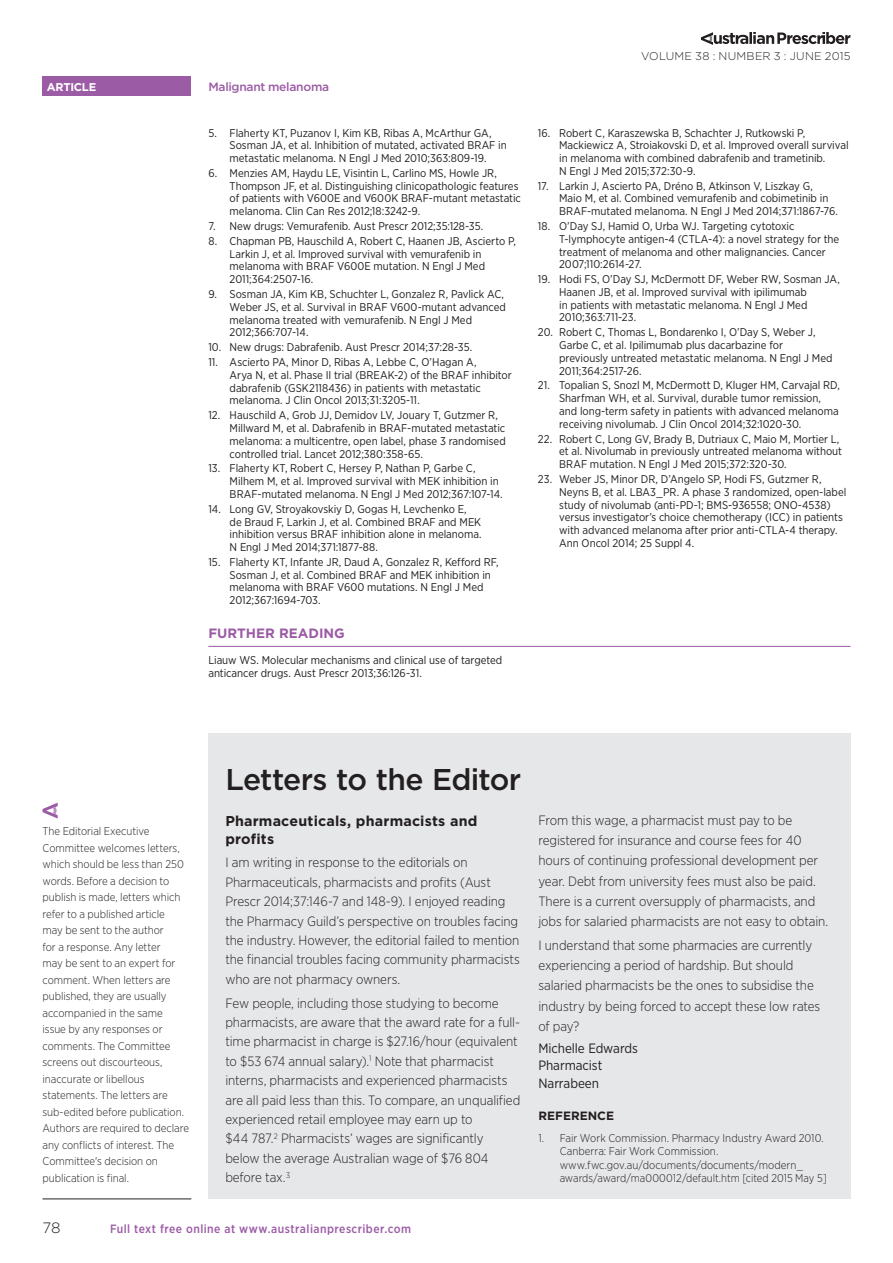
<style>
.page{position:relative;width:893px;height:1263px;background:#fff}
.page>*{position:absolute;margin:0;border:0;box-sizing:border-box;transform-origin:0 0}
.Letters_Header{font:500 30px "Gotham";letter-spacing:-.025em;color:#231f20}
.Page_number{font:300 15px "Gotham";color:#231f20}
.Letters_Title{font:700 14.25px/18px "Gotham";letter-spacing:.015em;color:#231f20}
.Letters_Text{font:300 13.5px/19.4px "Gotham Narrow";letter-spacing:-.005em;color:#231f20}
.Letters_Sign_Off_Det{font:13.5px/17.1px "Gotham Narrow";letter-spacing:-.005em;color:#231f20}
.Letters_Sign_Off_Nam{font:13.5px "Gotham Narrow";letter-spacing:-.01em;color:#231f20}
.References_Header{font:700 13.5px "Gotham";color:#9b5ba5}
.URL{font:500 12px "Gotham Narrow";letter-spacing:.035em;color:#9b5ba5}
.Series_Turnover_Head{font:500 12px "Gotham";letter-spacing:-.02em;color:#9b5ba5}
.Letters_References_H{font:700 12px "Gotham";color:#231f20}
.References_Text{font:11.25px/12.8px "Gotham Narrow";letter-spacing:-.005em;color:#231f20}
.Letters_Intro{font:300 11.25px/16.5px "Gotham Narrow";letter-spacing:-.005em;color:#231f20}
.Letters_References_T{font:300 11.25px/13.4px "Gotham Narrow";color:#231f20}
.Further_Reading{font:11.25px/12.8px "Gotham Narrow";letter-spacing:-.005em;color:#231f20}
.t1{font:300 11.25px "Gotham";letter-spacing:.025em;color:#231f20}
.t2{font:700 11.25px "Gotham";letter-spacing:-.02em;color:#fff}
</style>
<div class="page">
<div style="left:43px;top:77px;width:148px;height:19px;background:#9b5ba5"></div>
<svg style="left:701px;top:32px;width:149px;height:13px"></svg>
<div style="left:208px;top:733px;width:642px;height:466px;background:#e6e7e9"></div>
<hr style="left:43px;top:1198px;width:148px;height:1px;background:#231f20">
<svg style="left:43px;top:803px;width:15px;height:15px"></svg>
<hr style="left:208px;top:646px;width:642px;height:1px;background:#9b5ba5">
<p class="t2" style="left:47px;top:79px;width:51px">ARTICLE</p>
<p class="Series_Turnover_Head" style="left:208px;top:79px;width:122px">Malignant melanoma</p>
<p class="References_Text" style="left:230px;top:126px;width:279px;text-indent:-21px">5. Flaherty KT, Puzanov I, Kim KB, Ribas A, McArthur GA,<br>Sosman JA, et al. Inhibition of mutated, activated BRAF in metastatic melanoma. N Engl J Med 2010;363:809-19.</p>
<p class="References_Text" style="left:230px;top:166px;width:293px;text-indent:-21px">6. Menzies AM, Haydu LE, Visintin L, Carlino MS, Howle JR, Thompson JF, et al. Distinguishing clinicopathologic features of patients with V600E and V600K BRAF-mutant metastatic melanoma. Clin Can Res 2012;18:3242-9.</p>
<p class="References_Text" style="left:208px;top:220px;width:276px">7. New drugs: Vemurafenib. Aust Prescr 2012;35:128-35.</p>
<p class="References_Text" style="left:230px;top:234px;width:288px;text-indent:-21px">8. Chapman PB, Hauschild A, Robert C, Haanen JB, Ascierto P, Larkin J, et al. Improved survival with vemurafenib in melanoma with BRAF V600E mutation. N Engl J Med 2011;364:2507-16.</p>
<p class="References_Text" style="left:230px;top:288px;width:278px;text-indent:-21px">9. Sosman JA, Kim KB, Schuchter L, Gonzalez R, Pavlick AC, Weber JS, et al. Survival in BRAF V600-mutant advanced melanoma treated with vemurafenib. N Engl J Med 2012;366:707-14.</p>
<p class="References_Text" style="left:208px;top:341px;width:265px">10. New drugs: Dabrafenib. Aust Prescr 2014;37:28-35.</p>
<p class="References_Text" style="left:230px;top:356px;width:284px;text-indent:-21px">11. Ascierto PA, Minor D, Ribas A, Lebbe C, O’Hagan A,<br>Arya N, et al. Phase II trial (BREAK-2) of the BRAF inhibitor dabrafenib (GSK2118436) in patients with metastatic melanoma. J Clin Oncol 2013;31:3205-11.</p>
<p class="References_Text" style="left:230px;top:409px;width:278px;text-indent:-21px">12. Hauschild A, Grob JJ, Demidov LV, Jouary T, Gutzmer R, Millward M, et al. Dabrafenib in BRAF-mutated metastatic melanoma: a multicentre, open label, phase 3 randomised controlled trial. Lancet 2012;380:358-65.</p>
<p class="References_Text" style="left:230px;top:462px;width:275px;text-indent:-21px">13. Flaherty KT, Robert C, Hersey P, Nathan P, Garbe C,<br>Milhem M, et al. Improved survival with MEK inhibition in<br>BRAF-mutated melanoma. N Engl J Med 2012;367:107-14.</p>
<p class="References_Text" style="left:230px;top:502px;width:254px;text-indent:-21px">14. Long GV, Stroyakovskiy D, Gogas H, Levchenko E,<br>de Braud F, Larkin J, et al. Combined BRAF and MEK inhibition versus BRAF inhibition alone in melanoma.<br>N Engl J Med 2014;371:1877-88.</p>
<p class="References_Text" style="left:230px;top:555px;width:270px;text-indent:-21px">15. Flaherty KT, Infante JR, Daud A, Gonzalez R, Kefford RF, Sosman J, et al. Combined BRAF and MEK inhibition in melanoma with BRAF V600 mutations. N Engl J Med 2012;367:1694-703.</p>
<p class="References_Header" style="left:208px;top:624px;width:138px">FURTHER READING</p>
<p class="Further_Reading" style="left:208px;top:653px;width:295px">Liauw WS. Molecular mechanisms and clinical use of targeted anticancer drugs. Aust Prescr 2013;36:126-31.</p>
<p class="t1" style="left:641px;top:48px;width:211px">VOLUME 38 : NUMBER 3 : JUNE 2015</p>
<p class="References_Text" style="left:559px;top:126px;width:291px;text-indent:-21px">16. Robert C, Karaszewska B, Schachter J, Rutkowski P, Mackiewicz A, Stroiakovski D, et al. Improved overall survival in melanoma with combined dabrafenib and trametinib.<br>N Engl J Med 2015;372:30-9.</p>
<p class="References_Text" style="left:559px;top:179px;width:280px;text-indent:-21px">17. Larkin J, Ascierto PA, Dréno B, Atkinson V, Liszkay G,<br>Maio M, et al. Combined vemurafenib and cobimetinib in<br>BRAF-mutated melanoma. N Engl J Med 2014;371:1867-76.</p>
<p class="References_Text" style="left:559px;top:220px;width:282px;text-indent:-21px">18. O’Day SJ, Hamid O, Urba WJ. Targeting cytotoxic T-lymphocyte antigen-4 (CTLA-4): a novel strategy for the treatment of melanoma and other malignancies. Cancer 2007;110:2614-27.</p>
<p class="References_Text" style="left:559px;top:273px;width:282px;text-indent:-21px">19. Hodi FS, O’Day SJ, McDermott DF, Weber RW, Sosman JA, Haanen JB, et al. Improved survival with ipilimumab<br>in patients with metastatic melanoma. N Engl J Med 2010;363:711-23.</p>
<p class="References_Text" style="left:559px;top:326px;width:275px;text-indent:-21px">20. Robert C, Thomas L, Bondarenko I, O’Day S, Weber J, Garbe C, et al. Ipilimumab plus dacarbazine for previously untreated metastatic melanoma. N Engl J Med 2011;364:2517-26.</p>
<p class="References_Text" style="left:559px;top:379px;width:282px;text-indent:-21px">21. Topalian S, Snozl M, McDermott D, Kluger HM, Carvajal RD, Sharfman WH, et al. Survival, durable tumor remission, and long-term safety in patients with advanced melanoma receiving nivolumab. J Clin Oncol 2014;32:1020-30.</p>
<p class="References_Text" style="left:559px;top:432px;width:284px;text-indent:-21px">22. Robert C, Long GV, Brady B, Dutriaux C, Maio M, Mortier L, et al. Nivolumab in previously untreated melanoma without<br>BRAF mutation. N Engl J Med 2015;372:320-30.</p>
<p class="References_Text" style="left:559px;top:472px;width:289px;text-indent:-21px">23. Weber JS, Minor DR, D’Angelo SP, Hodi FS, Gutzmer R, Neyns B, et al. LBA3_PR. A phase 3 randomized, open-label study of nivolumab (anti-PD-1; BMS-936558; ONO-4538) versus investigator’s choice chemotherapy (ICC) in patients with advanced melanoma after prior anti-CTLA-4 therapy.<br>Ann Oncol 2014; 25 Suppl 4.</p>
<p class="Letters_Intro" style="left:43px;top:822px;width:148px">The Editorial Executive<br>Committee welcomes letters, which should be less than 250 words. Before a decision to publish is made, letters which refer to a published article<br>may be sent to the author<br>for a response. Any letter<br>may be sent to an expert for comment. When letters are published, they are usually accompanied in the same<br>issue by any responses or comments. The Committee screens out discourteous, inaccurate or libellous statements. The letters are sub-edited before publication.<br>Authors are required to declare any conflicts of interest. The<br>Committee's decision on publication is final.</p>
<p class="Letters_Header" style="left:225px;top:760px;width:297px">Letters to the Editor</p>
<p class="Letters_Title" style="left:225px;top:812px;width:254px">Pharmaceuticals, pharmacists and profits</p>
<p class="Letters_Text" style="left:225px;top:853px;width:296px">I am writing in response to the editorials on Pharmaceuticals, pharmacists and profits (Aust Prescr 2014;37:146-7 and 148-9). I enjoyed reading the Pharmacy Guild’s perspective on troubles facing the industry. However, the editorial failed to mention the financial troubles facing community pharmacists who are not pharmacy owners.</p>
<p class="Letters_Text" style="left:225px;top:993px;width:297px">Few people, including those studying to become pharmacists, are aware that the award rate for a full&shy;time pharmacist in charge is $27.16/hour (equivalent to $53 674 annual salary).<sup>1</sup> Note that pharmacist interns, pharmacists and experienced pharmacists are all paid less than this. To compare, an unqualified experienced retail employee may earn up to<br>$44 787.<sup>2</sup> Pharmacists’ wages are significantly below the average Australian wage of $76 804 before tax.<sup>3</sup></p>
<p class="Page_number" style="left:43px;top:1218px;width:20px">78</p>
<p class="URL" style="left:110px;top:1221px;width:302px">Full text free online at www.australianprescriber.com</p>
<p class="Letters_Text" style="left:538px;top:810px;width:291px;line-height:20.1px">From this wage, a pharmacist must pay to be registered for insurance and course fees for 40 hours of continuing professional development per year. Debt from university fees must also be paid.<br>There is a current oversupply of pharmacists, and jobs for salaried pharmacists are not easy to obtain.</p>
<p class="Letters_Text" style="left:538px;top:935px;width:283px;line-height:20.1px">I understand that some pharmacies are currently experiencing a period of hardship. But should salaried pharmacists be the ones to subsidise the industry by being forced to accept these low rates of pay?</p>
<p class="Letters_Sign_Off_Nam" style="left:538px;top:1040px;width:101px">Michelle Edwards</p>
<p class="Letters_Sign_Off_Det" style="left:538px;top:1057px;width:66px">Pharmacist<br>Narrabeen</p>
<p class="Letters_References_H" style="left:538px;top:1108px;width:77px">REFERENCE</p>
<p class="Letters_References_T" style="left:560px;top:1131px;width:269px;text-indent:-21px">1. Fair Work Commission. Pharmacy Industry Award 2010.<br>Canberra: Fair Work Commission. www.fwc.gov.au/documents/documents/modern_ awards/award/ma000012/default.htm [cited 2015 May 5]</p>
</div>
